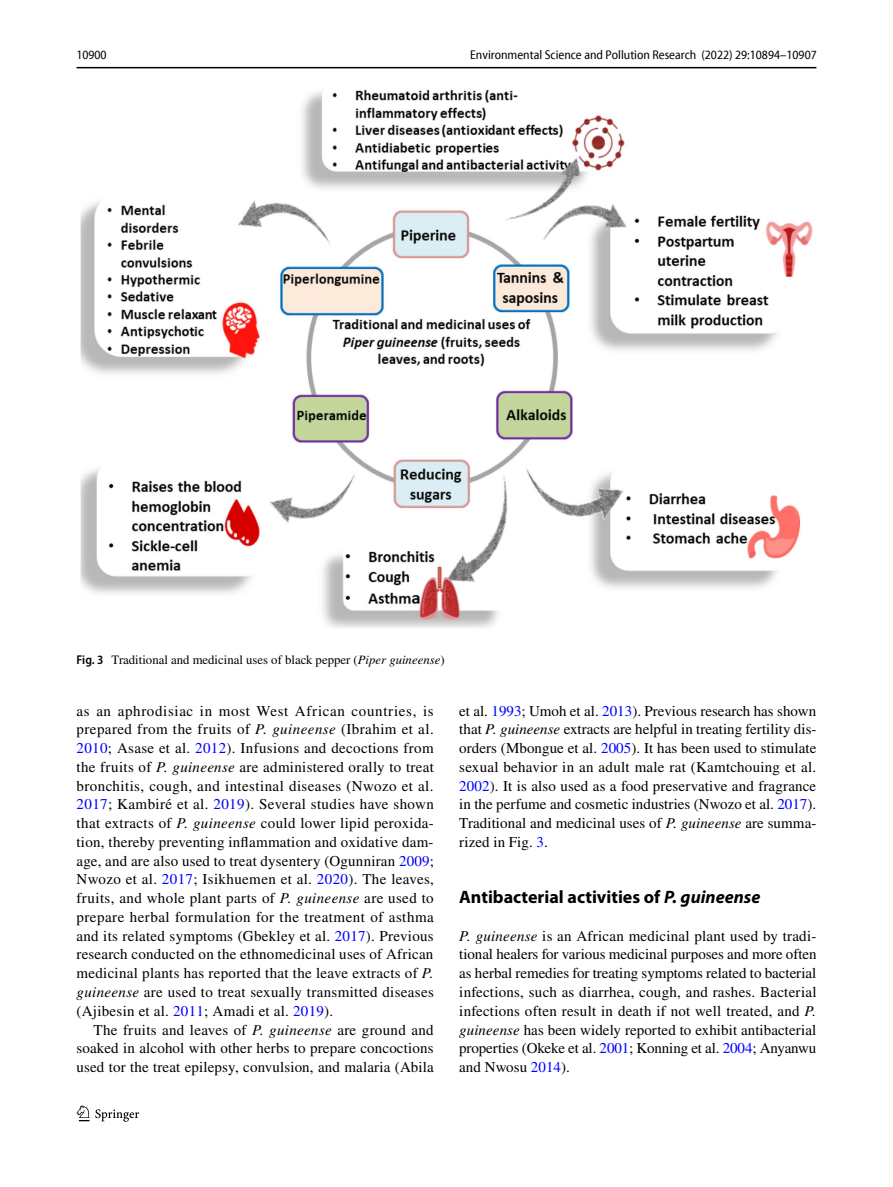
<style>
.page{position:relative;width:893px;height:1187px;background:#fff}
.page>*{position:absolute;margin:0;border:0;box-sizing:border-box;transform-origin:0 0}
.t1{font:700 18px "Myriad Pro";color:#000}
.t2{font:15px/18.8px "STIX";letter-spacing:.005em;color:#000;text-align:justify}
.t3{font:semi-condensed 12.75px "Myriad Pro Unic";color:#000}
.t4{font:12.75px "STIX";color:#000}
.s1{font-family:"Myriad Pro";font-weight:600;font-stretch:semi-condensed}
.s2{font-style:italic}
.s3{color:#00f}
</style>
<div class="page">
<hr style="left:77px;top:67px;width:739px;height:1px;background:#000">
<img style="left:81px;top:89px;width:731px;height:539px">
<svg style="left:77px;top:1105px;width:12px;height:16px"></svg>
<svg style="left:95px;top:1109px;width:44px;height:12px"></svg>
<p class="t3" style="left:76px;top:50px;width:32px">10900</p>
<p class="t3" style="left:470px;top:50px;width:348px">Environmental Science and Pollution Research (2022) 29:10894–10907</p>
<p class="t4" style="left:77px;top:650px;width:370px"><span class="s1">Fig. 3</span> Traditional and medicinal uses of black pepper (<span class="s2">Piper guineense</span>)</p>
<p class="t2" style="left:77px;top:702px;width:359px">as an aphrodisiac in most West African countries, is prepared from the fruits of <span class="s2">P. guineense</span> (Ibrahim et al.<br><span class="s3">2010</span>; Asase et al. <span class="s3">2012</span>). Infusions and decoctions from the fruits of <span class="s2">P. guineense</span> are administered orally to treat bronchitis, cough, and intestinal diseases (Nwozo et al.<br><span class="s3">2017</span>; Kambiré et al. <span class="s3">2019</span>). Several studies have shown that extracts of <span class="s2">P. guineense</span> could lower lipid peroxida&shy;tion, thereby preventing inflammation and oxidative dam&shy;age, and are also used to treat dysentery (Ogunniran <span class="s3">2009</span>; Nwozo et al. <span class="s3">2017</span>; Isikhuemen et al. <span class="s3">2020</span>). The leaves, fruits, and whole plant parts of <span class="s2">P. guineense</span> are used to prepare herbal formulation for the treatment of asthma and its related symptoms (Gbekley et al. <span class="s3">2017</span>). Previous research conducted on the ethnomedicinal uses of African medicinal plants has reported that the leave extracts of <span class="s2">P. guineense</span> are used to treat sexually transmitted diseases (Ajibesin et al. <span class="s3">2011</span>; Amadi et al. <span class="s3">2019</span>).</p>
<p class="t2" style="left:77px;top:1021px;width:359px;text-indent:17px">The fruits and leaves of <span class="s2">P. guineense</span> are ground and soaked in alcohol with other herbs to prepare concoctions used tor the treat epilepsy, convulsion, and malaria (Abila</p>
<p class="t2" style="left:459px;top:702px;width:359px">et al. <span class="s3">1993</span>; Umoh et al. <span class="s3">2013</span>). Previous research has shown that <span class="s2">P. guineense</span> extracts are helpful in treating fertility dis&shy;orders (Mbongue et al. <span class="s3">2005</span>). It has been used to stimulate sexual behavior in an adult male rat (Kamtchouing et al.<br><span class="s3">2002</span>). It is also used as a food preservative and fragrance in the perfume and cosmetic industries (Nwozo et al. <span class="s3">2017</span>).<br>Traditional and medicinal uses of <span class="s2">P. guineense</span> are summa&shy;rized in Fig. <span class="s3">3</span>.</p>
<p class="t1" style="left:459px;top:885px;width:303px">Antibacterial activities of <span class="s2">P. guineense</span></p>
<p class="t2" style="left:459px;top:927px;width:359px"><span class="s2">P. guineense</span> is an African medicinal plant used by tradi&shy;tional healers for various medicinal purposes and more often as herbal remedies for treating symptoms related to bacterial infections, such as diarrhea, cough, and rashes. Bacterial infections often result in death if not well treated, and <span class="s2">P. guineense</span> has been widely reported to exhibit antibacterial properties (Okeke et al. <span class="s3">2001</span>; Konning et al. <span class="s3">2004</span>; Anyanwu and Nwosu <span class="s3">2014</span>).</p>
</div>
